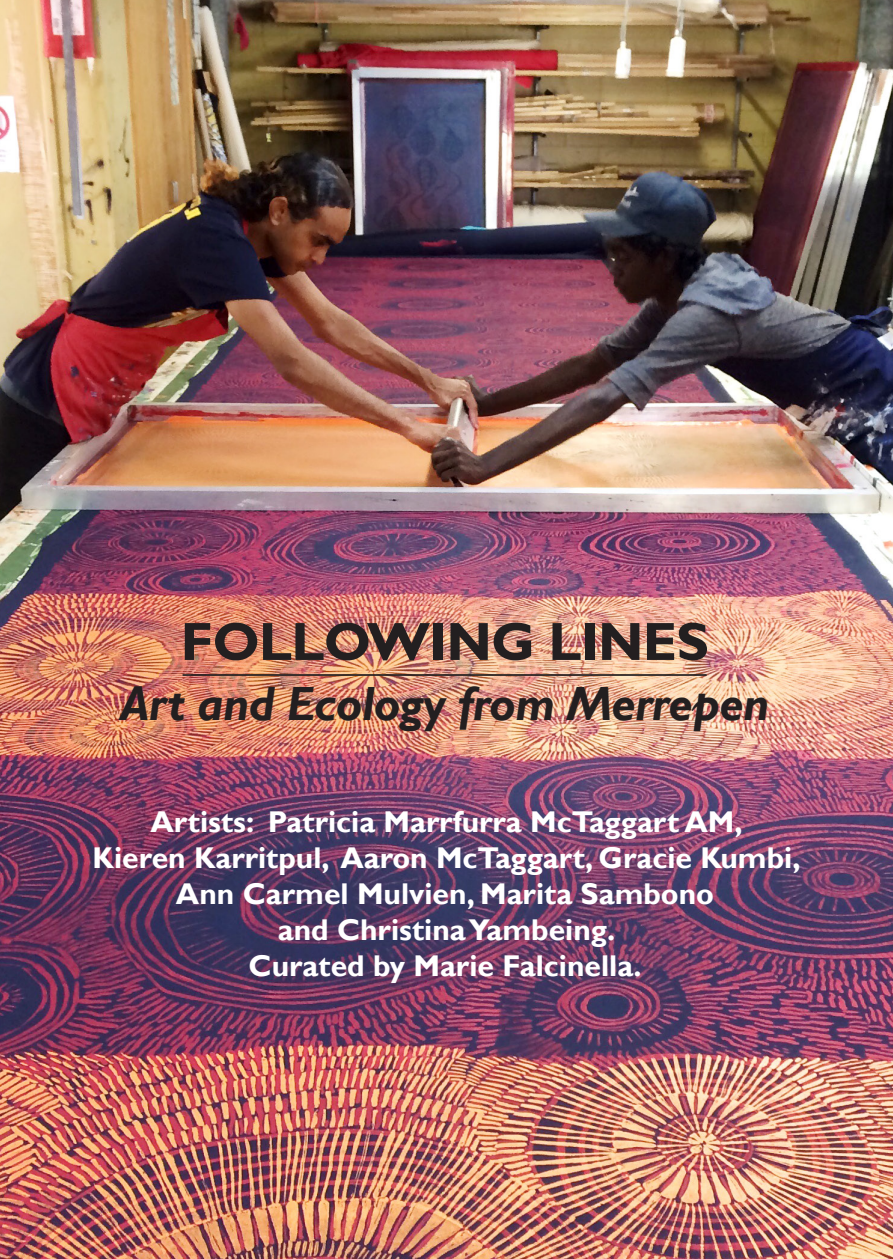
<style>
.page{position:relative;width:893px;height:1259px;background:#fff}
.page>*{position:absolute;margin:0;border:0;box-sizing:border-box;transform-origin:0 0}
.t1{font:700 54px "Gill Sans";letter-spacing:-.015em;color:#231f20}
.t2{font:italic 700 48px "Gill Sans";letter-spacing:-.015em;color:#231f20}
.t3{font:700 30px "Gill Sans";color:#fff}
</style>
<div class="page">
<img style="left:0;top:0;width:893px;height:1259px">
<hr style="left:183px;top:674px;width:524px;height:2px;background:#231f20">
<p class="t1" style="left:181px;top:609px;width:530px">FOLLOWING LINES</p>
<p class="t2" style="left:120px;top:676px;width:651px">Art and Ecology from Merrepen</p>
<p class="t3" style="left:150px;top:804px;width:594px">Artists: Patricia Marrfurra McTaggart AM,</p>
<p class="t3" style="left:93px;top:840px;width:709px">Kieren Karritpul, Aaron McTaggart, Gracie Kumbi,</p>
<p class="t3" style="left:176px;top:876px;width:540px">Ann Carmel Mulvien, Marita Sambono</p>
<p class="t3" style="left:278px;top:912px;width:339px">and Christina Yambeing.</p>
<p class="t3" style="left:249px;top:948px;width:394px">Curated by Marie Falcinella.</p>
</div>
